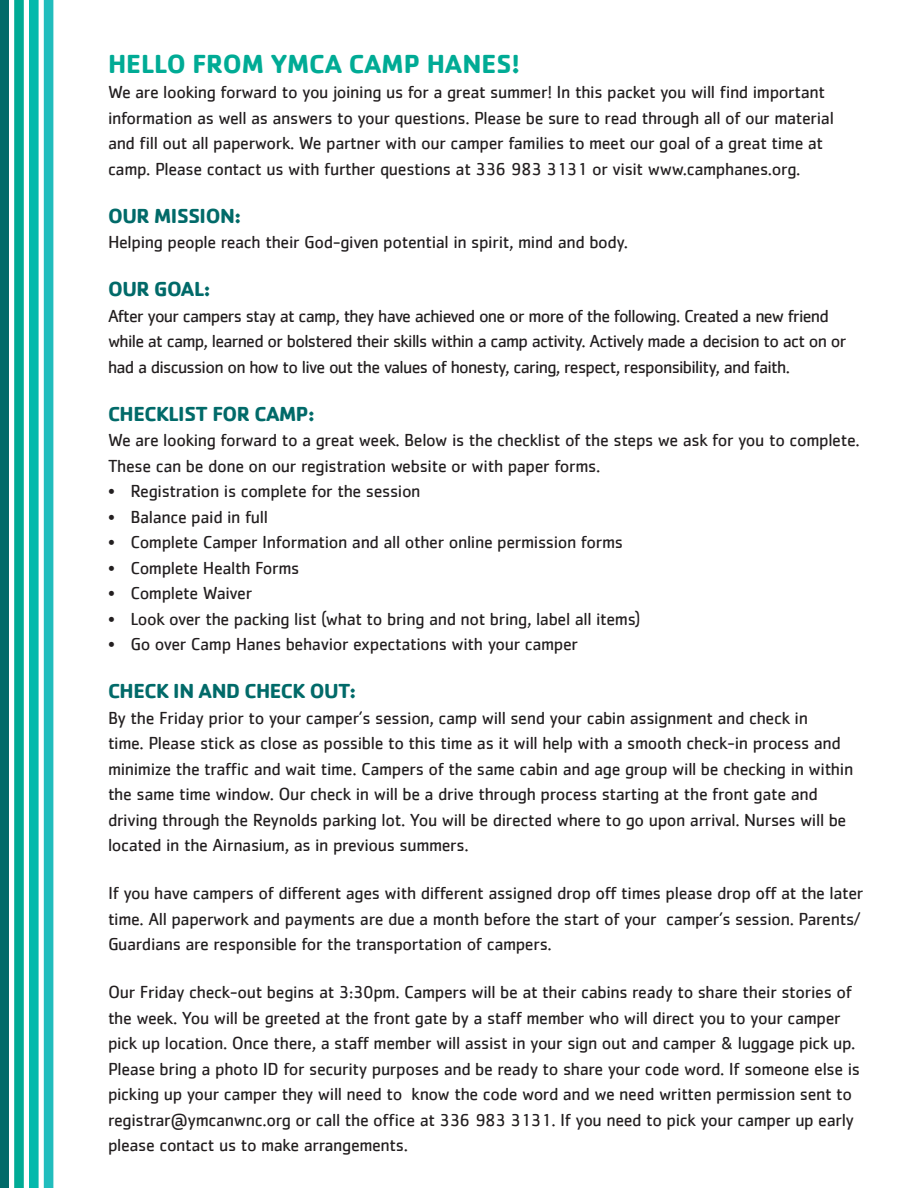
<style>
.page{position:relative;width:918px;height:1188px;background:#fff}
.page>*{position:absolute;margin:0;border:0;box-sizing:border-box;transform-origin:0 0}
.t1{font:700 27px "Cachet";color:#00ab95}
.t2{font:700 21px "Cachet";letter-spacing:-.02em;color:#016a69}
.t3{font:18px/25.5px "Cachet";letter-spacing:-.02em;color:#231f20}
.t4{font:18px/25.5px "Cachet";letter-spacing:-.04em;color:#231f20}
</style>
<div class="page">
<div style="left:44px;top:0;width:9px;height:1188px;background:#21bdbd"></div>
<div style="left:29px;top:0;width:10px;height:1188px;background:#03b9ac"></div>
<div style="left:14px;top:0;width:10px;height:1188px;background:#00ab95"></div>
<div style="left:0;top:0;width:9px;height:1188px;background:#016a69"></div>
<p class="t1" style="left:108px;top:46px;width:414px">HELLO FROM YMCA CAMP HANES!</p>
<p class="t3" style="left:108px;top:79px;width:727px">We are looking forward to you joining us for a great summer! In this packet you will find important information as well as answers to your questions. Please be sure to read through all of our material and fill out all paperwork. We partner with our camper families to meet our goal of a great time at camp. Please contact us with further questions at 336 983 3131 or visit www.camphanes.org.</p>
<p class="t2" style="left:108px;top:202px;width:135px">OUR MISSION:</p>
<p class="t3" style="left:108px;top:229px;width:522px">Helping people reach their God-given potential in spirit, mind and body.</p>
<p class="t2" style="left:108px;top:276px;width:104px">OUR GOAL:</p>
<p class="t4" style="left:108px;top:303px;width:740px">After your campers stay at camp, they have achieved one or more of the following. Created a new friend while at camp, learned or bolstered their skills within a camp activity. Actively made a decision to act on or had a discussion on how to live out the values of honesty, caring, respect, responsibility, and faith.</p>
<p class="t2" style="left:108px;top:400px;width:208px">CHECKLIST FOR CAMP:</p>
<p class="t3" style="left:108px;top:427px;width:753px">We are looking forward to a great week. Below is the checklist of the steps we ask for you to complete.<br>These can be done on our registration website or with paper forms.</p>
<p class="t3" style="left:108px;top:478px;width:314px">• Registration is complete for the session</p>
<p class="t3" style="left:108px;top:504px;width:162px">• Balance paid in full</p>
<p class="t3" style="left:108px;top:529px;width:517px">• Complete Camper Information and all other online permission forms</p>
<p class="t3" style="left:108px;top:555px;width:193px">• Complete Health Forms</p>
<p class="t3" style="left:108px;top:580px;width:146px">• Complete Waiver</p>
<p class="t3" style="left:108px;top:606px;width:534px">• Look over the packing list (what to bring and not bring, label all items)</p>
<p class="t3" style="left:108px;top:631px;width:472px">• Go over Camp Hanes behavior expectations with your camper</p>
<p class="t2" style="left:108px;top:678px;width:250px">CHECK IN AND CHECK OUT:</p>
<p class="t3" style="left:108px;top:705px;width:747px">By the Friday prior to your camper’s session, camp will send your cabin assignment and check in<br>time. Please stick as close as possible to this time as it will help with a smooth check-in process and minimize the traffic and wait time. Campers of the same cabin and age group will be checking in within the same time window. Our check in will be a drive through process starting at the front gate and driving through the Reynolds parking lot. You will be directed where to go upon arrival. Nurses will be located in the Airnasium, as in previous summers.</p>
<p class="t3" style="left:108px;top:880px;width:757px">If you have campers of different ages with different assigned drop off times please drop off at the later time. All paperwork and payments are due a month before the start of your camper’s session. Parents/<br>Guardians are responsible for the transportation of campers.</p>
<p class="t3" style="left:108px;top:979px;width:754px">Our Friday check-out begins at 3:30pm. Campers will be at their cabins ready to share their stories of the week. You will be greeted at the front gate by a staff member who will direct you to your camper pick up location. Once there, a staff member will assist in your sign out and camper &amp; luggage pick up.<br>Please bring a photo ID for security purposes and be ready to share your code word. If someone else is picking up your camper they will need to know the code word and we need written permission sent to registrar@ymcanwnc.org or call the office at 336 983 3131. If you need to pick your camper up early please contact us to make arrangements.</p>
</div>
